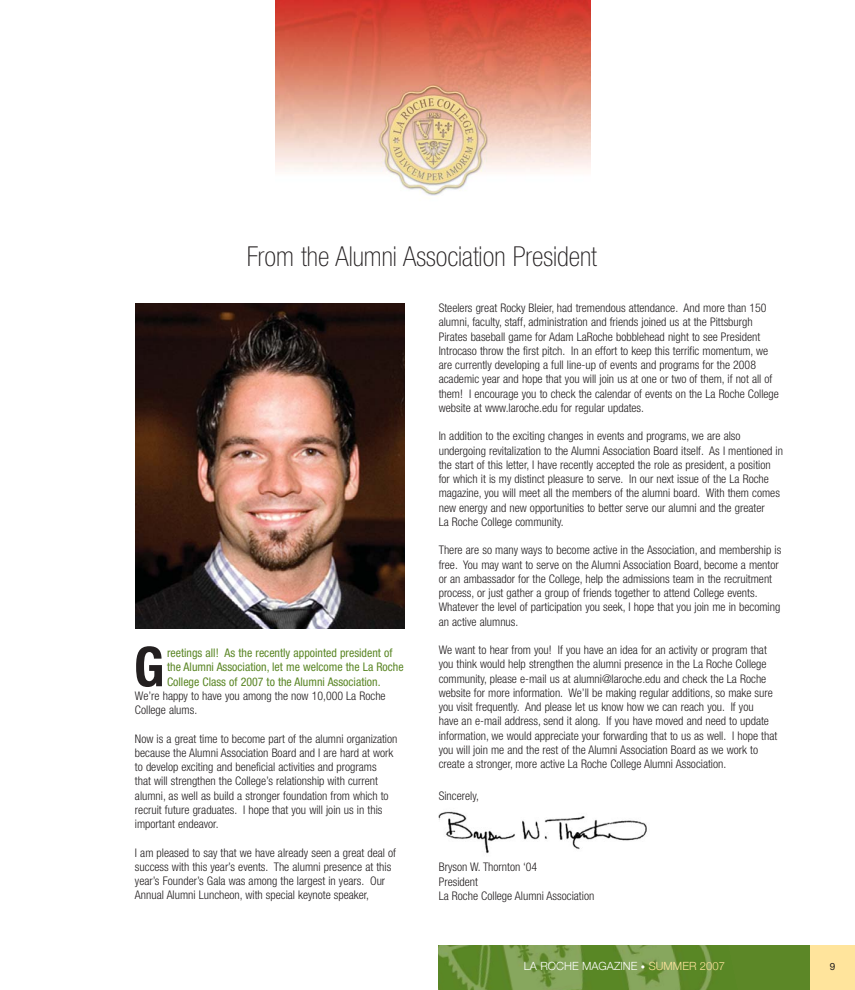
<style>
.page{position:relative;width:855px;height:990px;background:#fff}
.page>*{position:absolute;margin:0;border:0;box-sizing:border-box;transform-origin:0 0}
.t1{font:700 condensed 55px "Helvetica Neue";color:#231f20}
.t2{font:100 condensed 27.5px "Helvetica Neue";color:#231f20}
.t3{font:300 condensed 11.88px/14.2px "Helvetica Neue";color:#231f20}
.t4{font:condensed 11.88px "Helvetica Neue";color:#5c8727}
.t5{font:300 11.25px "Helvetica Neue";color:#fff}
.t6{font:10px "Helvetica Neue";color:#231f20}
.s1{font-size:8.75px}
.s2{color:#ffe49c}
</style>
<div class="page">
<img style="left:438px;top:811px;width:209px;height:43px">
<div style="left:810px;top:945px;width:45px;height:45px;background:#ffe49c"></div>
<div style="left:439px;top:945px;width:371px;height:45px;background:#5c8727"></div>
<img style="left:439px;top:945px;width:273px;height:45px">
<img style="left:276px;top:0;width:315px;height:196px">
<img style="left:135px;top:303px;width:270px;height:326px">
<p class="t2" style="left:247px;top:246px;width:351px">From the Alumni Association President</p>
<p class="t1" style="left:134px;top:647px;width:32px">G</p>
<p class="t4" style="left:167px;top:649px;width:227px">reetings all! As the recently appointed president of</p>
<p class="t4" style="left:167px;top:663px;width:238px">the Alumni Association, let me welcome the La Roche</p>
<p class="t4" style="left:167px;top:677px;width:215px">College Class of 2007 to the Alumni Association.</p>
<p class="t3" style="left:135px;top:690px;width:252px">We’re happy to have you among the now 10,000 La Roche</p>
<p class="t3" style="left:135px;top:704px;width:64px">College alums.</p>
<p class="t3" style="left:135px;top:732px;width:264px">Now is a great time to become part of the alumni organization because the Alumni Association Board and I are hard at work to develop exciting and beneficial activities and programs<br>that will strengthen the College’s relationship with current alumni, as well as build a stronger foundation from which to recruit future graduates. I hope that you will join us in this important endeavor.</p>
<p class="t3" style="left:135px;top:846px;width:263px">I am pleased to say that we have already seen a great deal of success with this year’s events. The alumni presence at this year’s Founder’s Gala was among the largest in years. Our Annual Alumni Luncheon, with special keynote speaker,</p>
<p class="t3" style="left:439px;top:302px;width:342px">Steelers great Rocky Bleier, had tremendous attendance. And more than 150 alumni, faculty, staff, administration and friends joined us at the Pittsburgh Pirates baseball game for Adam LaRoche bobblehead night to see President Introcaso throw the first pitch. In an effort to keep this terrific momentum, we are currently developing a full line-up of events and programs for the 2008 academic year and hope that you will join us at one or two of them, if not all of them! I encourage you to check the calendar of events on the La Roche College website at www.laroche.edu for regular updates.</p>
<p class="t3" style="left:439px;top:430px;width:346px">In addition to the exciting changes in events and programs, we are also undergoing revitalization to the Alumni Association Board itself. As I mentioned in the start of this letter, I have recently accepted the role as president, a position for which it is my distinct pleasure to serve. In our next issue of the La Roche magazine, you will meet all the members of the alumni board. With them comes new energy and new opportunities to better serve our alumni and the greater<br>La Roche College community.</p>
<p class="t3" style="left:439px;top:544px;width:344px">There are so many ways to become active in the Association, and membership is free. You may want to serve on the Alumni Association Board, become a mentor or an ambassador for the College, help the admissions team in the recruitment process, or just gather a group of friends together to attend College events.<br>Whatever the level of participation you seek, I hope that you join me in becoming an active alumnus.</p>
<p class="t3" style="left:439px;top:644px;width:340px">We want to hear from you! If you have an idea for an activity or program that you think would help strengthen the alumni presence in the La Roche College community, please e-mail us at alumni@laroche.edu and check the La Roche website for more information. We’ll be making regular additions, so make sure you visit frequently. And please let us know how we can reach you. If you<br>have an e-mail address, send it along. If you have moved and need to update information, we would appreciate your forwarding that to us as well. I hope that you will join me and the rest of the Alumni Association Board as we work to create a stronger, more active La Roche College Alumni Association.</p>
<p class="t3" style="left:439px;top:790px;width:42px">Sincerely,</p>
<p class="t3" style="left:439px;top:861px;width:157px">Bryson W. Thornton ‘04<br>President<br>La Roche College Alumni Association</p>
<p class="t5" style="left:524px;top:960px;width:203px">LA ROCHE MAGAZINE <span class="s1">•</span> <span class="s2">SUMMER 2007</span></p>
<p class="t6" style="left:830px;top:963px;width:7px">9</p>
</div>
